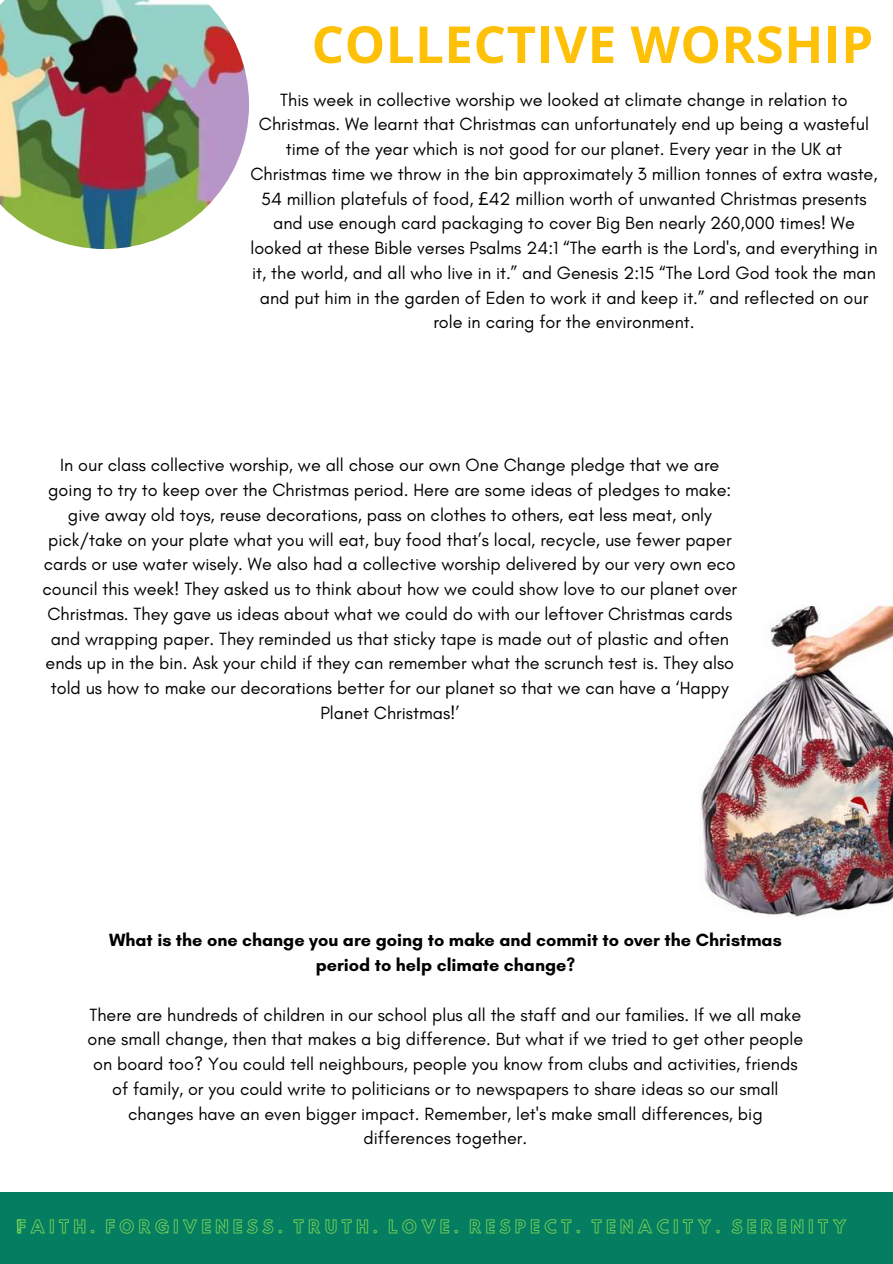
<style>
.page{position:relative;width:893px;height:1264px;background:#fff}
.page>*{position:absolute;margin:0;border:0;box-sizing:border-box;transform-origin:0 0}
.t1{font:700 51px "Open Sans";letter-spacing:.01em;color:#ffc107}
.t2{font:18px/24.8px "Glacial Indifference";color:#000;text-align:center}
.t3{font:700 18px/24.8px "Glacial Indifference";color:#000;text-align:center}
.t4{font:15.9px "Hussar Ekologiczne 1";letter-spacing:.275em;color:#7ed957}
.s1{font-family:"Noto Sans"}
</style>
<div class="page">
<img style="left:0;top:0;width:249px;height:249px">
<img style="left:699px;top:604px;width:193px;height:312px">
<div style="left:0;top:1192px;width:892px;height:71px;background:#057d60"></div>
<h1 class="t1" style="left:311px;top:8px;width:563px">COLLECTIVE WORSHIP</h1>
<p class="t2" style="left:250px;top:87px;width:628px">This week in collective worship we looked at climate change in relation to Christmas. We learnt that Christmas can unfortunately end up being a wasteful time of the year which is not good for our planet. Every year in the UK at Christmas time we throw in the bin approximately 3 million tonnes of extra waste, 54 million platefuls of food, <span class="s1">£</span>42 million worth of unwanted Christmas presents and use enough card packaging to cover Big Ben nearly 260,000 times! We looked at these Bible verses Psalms 24:1 “The earth is the Lord's, and everything in it, the world, and all who live in it.” and Genesis 2:15 “The Lord God took the man and put him in the garden of Eden to work it and keep it.” and reflected on our role in caring for the environment.</p>
<p class="t2" style="left:43px;top:452px;width:696px">In our class collective worship, we all chose our own One Change pledge that we are going to try to keep over the Christmas period. Here are some ideas of pledges to make: give away old toys, reuse decorations, pass on clothes to others, eat less meat, only pick/take on your plate what you will eat, buy food that’s local, recycle, use fewer paper cards or use water wisely. We also had a collective worship delivered by our very own eco council this week! They asked us to think about how we could show love to our planet over Christmas. They gave us ideas about what we could do with our leftover Christmas cards and wrapping paper. They reminded us that sticky tape is made out of plastic and often ends up in the bin. Ask your child if they can remember what the scrunch test is. They also told us how to make our decorations better for our planet so that we can have a ‘Happy Planet Christmas!’</p>
<p class="t3" style="left:109px;top:927px;width:674px">What is the one change you are going to make and commit to over the Christmas period to help climate change?</p>
<p class="t2" style="left:88px;top:1001px;width:717px">There are hundreds of children in our school plus all the staff and our families. If we all make one small change, then that makes a big difference. But what if we tried to get other people on board too? You could tell neighbours, people you know from clubs and activities, friends of family, or you could write to politicians or to newspapers to share ideas so our small changes have an even bigger impact. Remember, let's make small differences, big differences together.</p>
<p class="t4" style="left:17px;top:1219px;width:831px">!FAITH. FORGIVENESS. TRUTH. LOVE. RESPECT. TENACITY. SERENITY</p>
</div>
